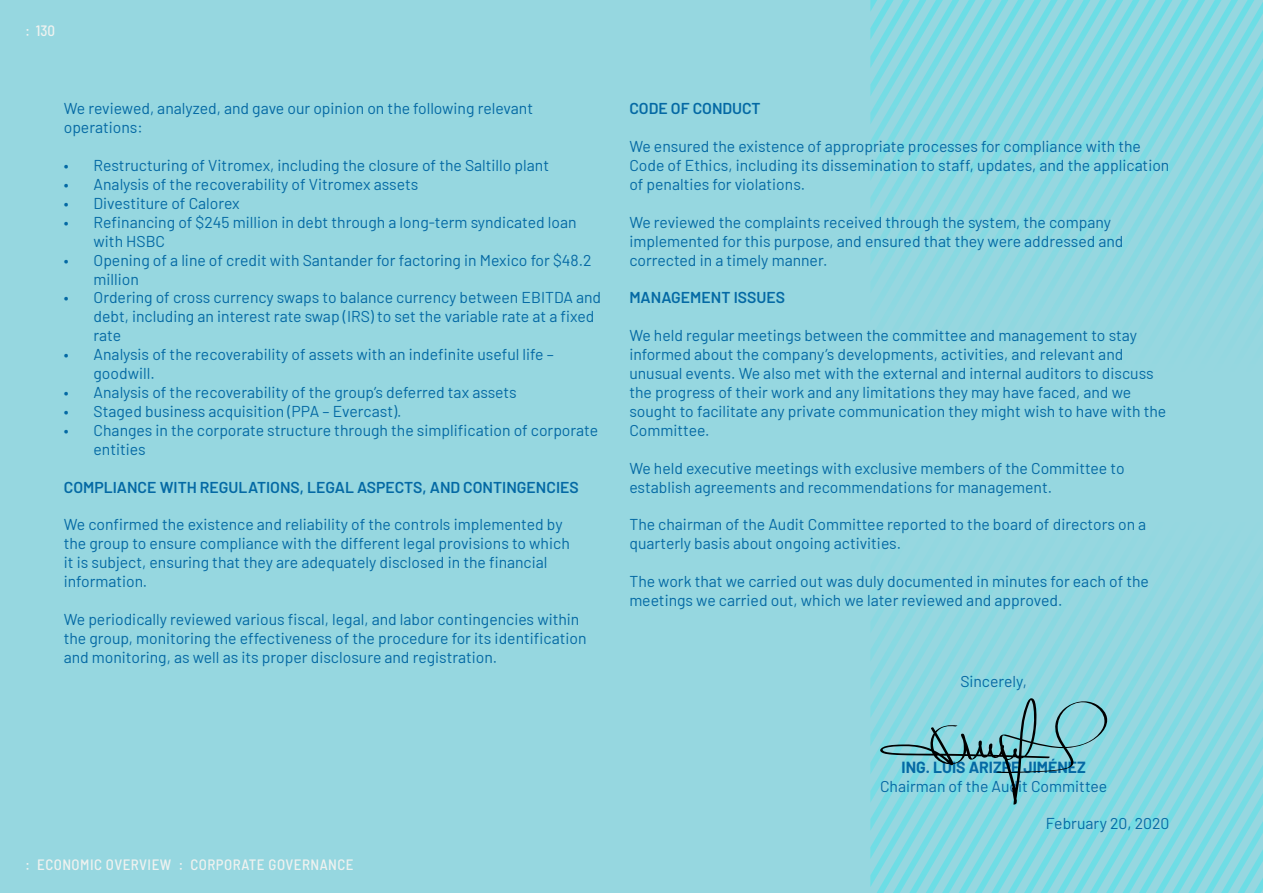
<style>
.page{position:relative;width:1263px;height:893px;background:#96d7e0}
.page>*{position:absolute;margin:0;border:0;box-sizing:border-box;transform-origin:0 0}
.t1{font:15.75px/18.9px "Barlow";color:#0469a4}
.t2{font:600 15.75px "Barlow";color:#0469a4}
.t3{font:700 15.75px "Barlow";color:#0469a4}
.t4{font:500 semi-condensed 15px "Barlow";letter-spacing:.03em;color:#eff2f0}
</style>
<div class="page">
<svg style="left:870px;top:0;width:393px;height:287px"></svg>
<svg style="left:870px;top:609px;width:393px;height:284px"></svg>
<svg style="left:877px;top:694px;width:233px;height:111px"></svg>
<p class="t4" style="left:26px;top:20px;width:31px">: 130</p>
<p class="t1" style="left:64px;top:98px;width:471px">We reviewed, analyzed, and gave our opinion on the following relevant operations:</p>
<p class="t1" style="left:64px;top:155px;width:487px">• Restructuring of Vitromex, including the closure of the Saltillo plant</p>
<p class="t1" style="left:64px;top:174px;width:356px">• Analysis of the recoverability of Vitromex assets</p>
<p class="t1" style="left:64px;top:193px;width:177px">• Divestiture of Calorex</p>
<p class="t1" style="left:94px;top:212px;width:484px;text-indent:-30px">• Refinancing of $245 million in debt through a long-term syndicated loan with HSBC</p>
<p class="t1" style="left:94px;top:249px;width:499px;text-indent:-30px">• Opening of a line of credit with Santander for factoring in Mexico for $48.2 million</p>
<p class="t1" style="left:94px;top:287px;width:509px;text-indent:-30px">• Ordering of cross currency swaps to balance currency between EBITDA and debt, including an interest rate swap (IRS) to set the variable rate at a fixed rate</p>
<p class="t1" style="left:94px;top:344px;width:462px;text-indent:-30px">• Analysis of the recoverability of assets with an indefinite useful life – goodwill.</p>
<p class="t1" style="left:64px;top:382px;width:455px">• Analysis of the recoverability of the group’s deferred tax assets</p>
<p class="t1" style="left:64px;top:401px;width:339px">• Staged business acquisition (PPA – Evercast).</p>
<p class="t1" style="left:94px;top:419px;width:506px;text-indent:-30px">• Changes in the corporate structure through the simplification of corporate entities</p>
<p class="t2" style="left:64px;top:475px;width:516px">COMPLIANCE WITH REGULATIONS, LEGAL ASPECTS, AND CONTINGENCIES</p>
<p class="t1" style="left:64px;top:514px;width:507px">We confirmed the existence and reliability of the controls implemented by the group to ensure compliance with the different legal provisions to which it is subject, ensuring that they are adequately disclosed in the financial information.</p>
<p class="t1" style="left:64px;top:608px;width:524px">We periodically reviewed various fiscal, legal, and labor contingencies within the group, monitoring the effectiveness of the procedure for its identification and monitoring, as well as its proper disclosure and registration.</p>
<p class="t4" style="left:26px;top:854px;width:330px">: ECONOMIC OVERVIEW : CORPORATE GOVERNANCE</p>
<p class="t2" style="left:629px;top:97px;width:133px">CODE OF CONDUCT</p>
<p class="t1" style="left:629px;top:136px;width:542px">We ensured the existence of appropriate processes for compliance with the<br>Code of Ethics, including its dissemination to staff, updates, and the application of penalties for violations.</p>
<p class="t1" style="left:629px;top:212px;width:496px">We reviewed the complaints received through the system, the company implemented for this purpose, and ensured that they were addressed and corrected in a timely manner.</p>
<p class="t2" style="left:629px;top:286px;width:157px">MANAGEMENT ISSUES</p>
<p class="t1" style="left:629px;top:325px;width:538px">We held regular meetings between the committee and management to stay informed about the company’s developments, activities, and relevant and unusual events. We also met with the external and internal auditors to discuss the progress of their work and any limitations they may have faced, and we sought to facilitate any private communication they might wish to have with the Committee.</p>
<p class="t1" style="left:629px;top:457px;width:497px">We held executive meetings with exclusive members of the Committee to establish agreements and recommendations for management.</p>
<p class="t1" style="left:629px;top:514px;width:518px">The chairman of the Audit Committee reported to the board of directors on a quarterly basis about ongoing activities.</p>
<p class="t1" style="left:629px;top:571px;width:521px">The work that we carried out was duly documented in minutes for each of the meetings we carried out, which we later reviewed and approved.</p>
<p class="t1" style="left:960px;top:671px;width:68px">Sincerely,</p>
<p class="t3" style="left:901px;top:755px;width:186px">ING. LUIS ARIZPE JIMÉNEZ</p>
<p class="t1" style="left:880px;top:776px;width:229px">Chairman of the Audit Committee</p>
<p class="t1" style="left:1046px;top:813px;width:125px">February 20, 2020</p>
</div>
